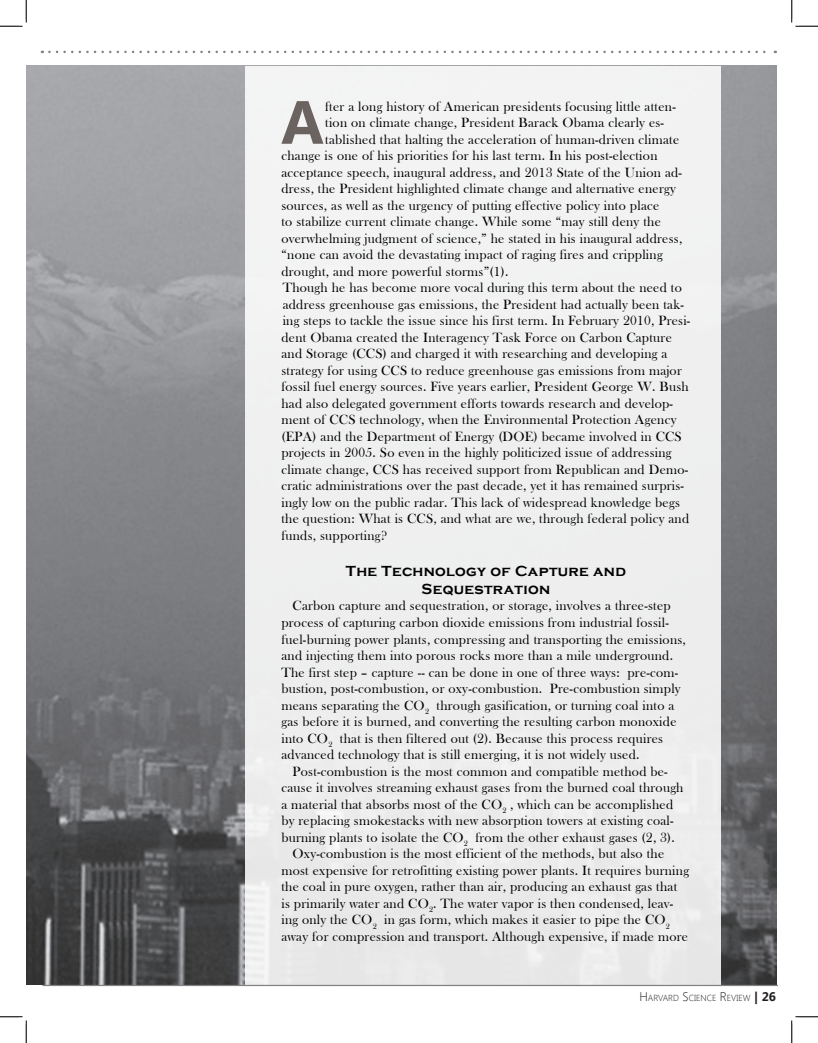
<style>
.page{position:relative;width:818px;height:1043px;background:#fff}
.page>*{position:absolute;margin:0;border:0;box-sizing:border-box;transform-origin:0 0}
.t1{font:700 60.88px "Segoe UI";color:#6b6360}
.Paragraph_Style_1{font:700 15px "Copperplate Gothic";letter-spacing:.02em;color:#000}
.Paragraph_Style_1-2{font:13.75px/16.5px "Bask Old Face";letter-spacing:.02em;color:#000}
.t2{font:300 8.75px "Segoe UI";color:#231f20}
.s1{font-size:12.5px}
.s2{font-weight:700;font-size:12.5px}
</style>
<div class="page">
<img style="left:26px;top:66px;width:750px;height:918px">
<div style="left:246px;top:66px;width:475px;height:925px;background:#efefef"></div>
<hr style="left:42px;top:984px;width:736px;height:2px;background:#808285">
<svg style="left:49px;top:51px;width:726px;height:2px"></svg>
<svg style="left:0;top:0;width:27px;height:27px"></svg>
<svg style="left:0;top:1016px;width:27px;height:26px"></svg>
<svg style="left:791px;top:0;width:27px;height:27px"></svg>
<svg style="left:791px;top:1016px;width:27px;height:26px"></svg>
<p class="t1" style="left:281px;top:79px;width:44px">A</p>
<p class="Paragraph_Style_1-2" style="left:325px;top:98px;width:352px">fter a long history of American presidents focusing little atten-</p>
<p class="Paragraph_Style_1-2" style="left:325px;top:115px;width:340px">tion on climate change, President Barack Obama clearly es-</p>
<p class="Paragraph_Style_1-2" style="left:325px;top:131px;width:355px">tablished that halting the acceleration of human-driven climate</p>
<p class="Paragraph_Style_1-2" style="left:281px;top:148px;width:377px">change is one of his priorities for his last term. In his post-election</p>
<p class="Paragraph_Style_1-2" style="left:281px;top:164px;width:402px">acceptance speech, inaugural address, and 2013 State of the Union ad-</p>
<p class="Paragraph_Style_1-2" style="left:281px;top:181px;width:396px">dress, the President highlighted climate change and alternative energy</p>
<p class="Paragraph_Style_1-2" style="left:281px;top:197px;width:379px">sources, as well as the urgency of putting effective policy into place</p>
<p class="Paragraph_Style_1-2" style="left:281px;top:214px;width:381px">to stabilize current climate change. While some “may still deny the</p>
<p class="Paragraph_Style_1-2" style="left:281px;top:230px;width:402px">overwhelming judgment of science,” he stated in his inaugural address,</p>
<p class="Paragraph_Style_1-2" style="left:281px;top:247px;width:383px">“none can avoid the devastating impact of raging fires and crippling</p>
<p class="Paragraph_Style_1-2" style="left:281px;top:263px;width:229px">drought, and more powerful storms”(1).</p>
<p class="Paragraph_Style_1-2" style="left:281px;top:280px;width:410px">Though he has become more vocal during this term about the need to address greenhouse gas emissions, the President had actually been tak&shy;ing steps to tackle the issue since his first term. In February 2010, Presi&shy;dent Obama created the Interagency Task Force on Carbon Capture and Storage (CCS) and charged it with researching and developing a strategy for using CCS to reduce greenhouse gas emissions from major fossil fuel energy sources. Five years earlier, President George W. Bush had also delegated government efforts towards research and develop&shy;ment of CCS technology, when the Environmental Protection Agency (EPA) and the Department of Energy (DOE) became involved in CCS projects in 2005. So even in the highly politicized issue of addressing climate change, CCS has received support from Republican and Demo&shy;cratic administrations over the past decade, yet it has remained surpris&shy;ingly low on the public radar. This lack of widespread knowledge begs the question: What is CCS, and what are we, through federal policy and funds, supporting?</p>
<p class="Paragraph_Style_1" style="left:346px;top:562px;width:281px">The Technology of Capture and</p>
<p class="Paragraph_Style_1" style="left:421px;top:580px;width:130px">Sequestration</p>
<p class="Paragraph_Style_1-2" style="left:281px;top:598px;width:406px;text-indent:11px">Carbon capture and sequestration, or storage, involves a three-step process of capturing carbon dioxide emissions from industrial fossil&shy;fuel-burning power plants, compressing and transporting the emissions, and injecting them into porous rocks more than a mile underground.<br>The first step – capture -- can be done in one of three ways: pre-com&shy;bustion, post-combustion, or oxy-combustion. Pre-combustion simply means separating the CO<sub>2</sub> through gasification, or turning coal into a gas before it is burned, and converting the resulting carbon monoxide into CO<sub>2</sub> that is then filtered out (2). Because this process requires advanced technology that is still emerging, it is not widely used.</p>
<p class="Paragraph_Style_1-2" style="left:281px;top:763px;width:403px;text-indent:11px">Post-combustion is the most common and compatible method be&shy;cause it involves streaming exhaust gases from the burned coal through a material that absorbs most of the CO<sub>2</sub> , which can be accomplished by replacing smokestacks with new absorption towers at existing coal&shy;burning plants to isolate the CO<sub>2</sub> from the other exhaust gases (2, 3).</p>
<p class="Paragraph_Style_1-2" style="left:281px;top:845px;width:409px;text-indent:11px">Oxy-combustion is the most efficient of the methods, but also the most expensive for retrofitting existing power plants. It requires burning the coal in pure oxygen, rather than air, producing an exhaust gas that is primarily water and CO<sub>2</sub>. The water vapor is then condensed, leav&shy;ing only the CO<sub>2</sub> in gas form, which makes it easier to pipe the CO<sub>2 </sub>away for compression and transport. Although expensive, if made more</p>
<p class="t2" style="left:639px;top:991px;width:138px"><span class="s1">H</span>ARVARD <span class="s1">S</span>CIENCE <span class="s1">R</span> EVIEW <span class="s2">| 26</span></p>
</div>
